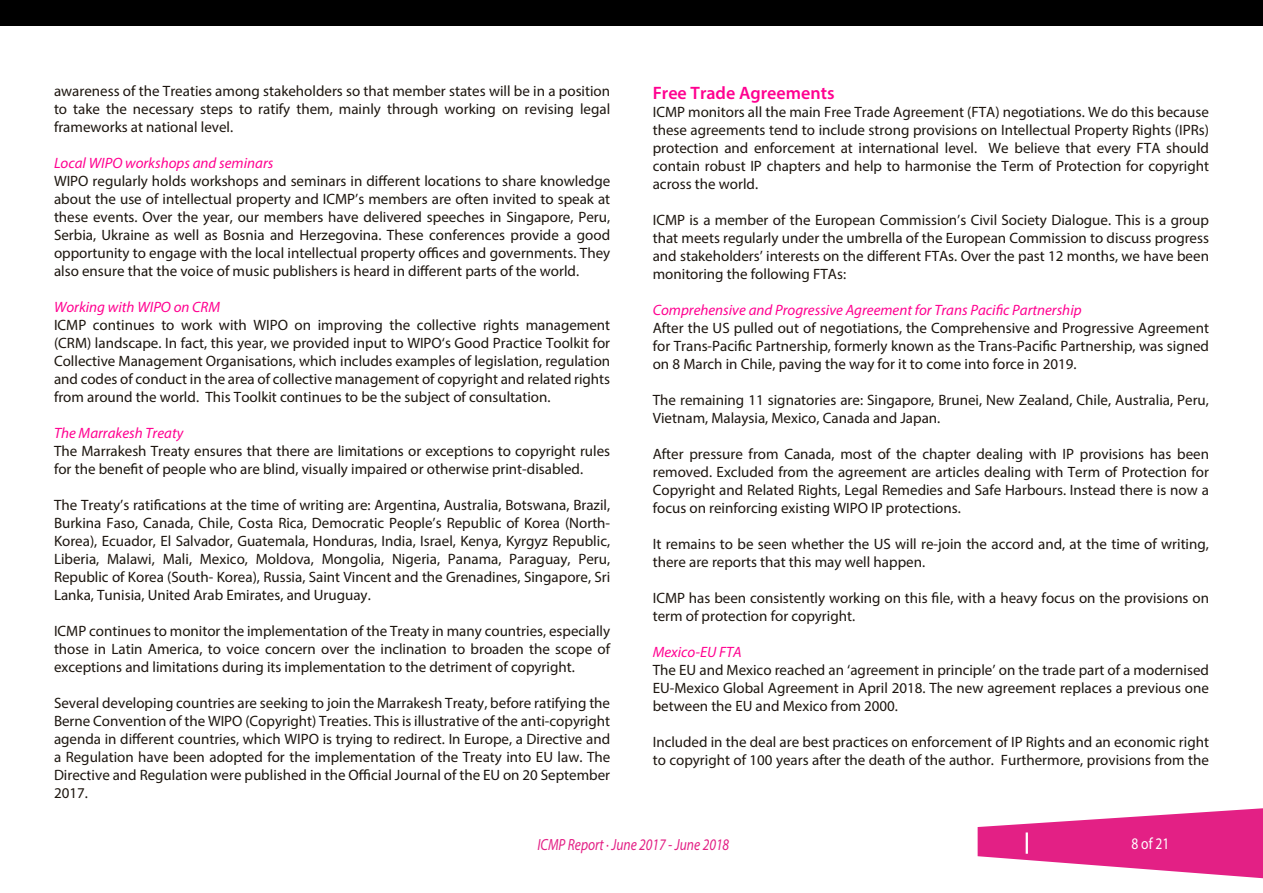
<style>
.page{position:relative;width:1263px;height:893px;background:#fff}
.page>*{position:absolute;margin:0;border:0;box-sizing:border-box;transform-origin:0 0}
.t1{font:600 18px "Myriad Pro";color:#ff0090}
.t2{font:italic 16.2px "Myriad Pro";color:#e32085;scale:.83 1}
.t3{font:16.2px "Myriad Pro";color:#fff;scale:.83 1}
.t4{font:15px/18px "Myriad Pro";color:#1d160f;text-align:justify}
.t5{font:italic 15px "Myriad Pro";color:#ff0090}
</style>
<div class="page">
<svg style="left:978px;top:808px;width:285px;height:70px"></svg>
<hr style="left:1026px;top:832px;width:2px;height:22px;background:#fff">
<div style="left:0;top:0;width:1263px;height:26px;background:#000"></div>
<p class="t4" style="left:54px;top:82px;width:558px">awareness of the Treaties among stakeholders so that member states will be in a position to take the necessary steps to ratify them, mainly through working on revising legal frameworks at national level.</p>
<p class="t5" style="left:54px;top:154px;width:221px">Local WIPO workshops and seminars</p>
<p class="t4" style="left:54px;top:172px;width:558px">WIPO regularly holds workshops and seminars in different locations to share knowledge about the use of intellectual property and ICMP’s members are often invited to speak at these events. Over the year, our members have delivered speeches in Singapore, Peru, Serbia, Ukraine as well as Bosnia and Herzegovina. These conferences provide a good opportunity to engage with the local intellectual property offices and governments. They also ensure that the voice of music publishers is heard in different parts of the world.</p>
<p class="t5" style="left:54px;top:298px;width:168px">Working with WIPO on CRM</p>
<p class="t4" style="left:54px;top:316px;width:558px">ICMP continues to work with WIPO on improving the collective rights management (CRM) landscape. In fact, this year, we provided input to WIPO‘s Good Practice Toolkit for Collective Management Organisations, which includes examples of legislation, regulation and codes of conduct in the area of collective management of copyright and related rights from around the world. This Toolkit continues to be the subject of consultation.</p>
<p class="t5" style="left:54px;top:424px;width:131px">The Marrakesh Treaty</p>
<p class="t4" style="left:54px;top:442px;width:558px">The Marrakesh Treaty ensures that there are limitations or exceptions to copyright rules for the benefit of people who are blind, visually impaired or otherwise print-disabled.</p>
<p class="t4" style="left:54px;top:496px;width:558px">The Treaty’s ratifications at the time of writing are: Argentina, Australia, Botswana, Brazil, Burkina Faso, Canada, Chile, Costa Rica, Democratic People’s Republic of Korea (North-Korea), Ecuador, El Salvador, Guatemala, Honduras, India, Israel, Kenya, Kyrgyz Republic, Liberia, Malawi, Mali, Mexico, Moldova, Mongolia, Nigeria, Panama, Paraguay, Peru, Republic of Korea (South- Korea), Russia, Saint Vincent and the Grenadines, Singapore, Sri Lanka, Tunisia, United Arab Emirates, and Uruguay.</p>
<p class="t4" style="left:54px;top:622px;width:558px">ICMP continues to monitor the implementation of the Treaty in many countries, especially those in Latin America, to voice concern over the inclination to broaden the scope of exceptions and limitations during its implementation to the detriment of copyright.</p>
<p class="t4" style="left:54px;top:694px;width:558px">Several developing countries are seeking to join the Marrakesh Treaty, before ratifying the Berne Convention of the WIPO (Copyright) Treaties. This is illustrative of the anti-copyright agenda in different countries, which WIPO is trying to redirect. In Europe, a Directive and a Regulation have been adopted for the implementation of the Treaty into EU law. The Directive and Regulation were published in the Official Journal of the EU on 20 September 2017.</p>
<p class="t1" style="left:653px;top:81px;width:183px">Free Trade Agreements</p>
<p class="t4" style="left:653px;top:102px;width:558px">ICMP monitors all the main Free Trade Agreement (FTA) negotiations. We do this because these agreements tend to include strong provisions on Intellectual Property Rights (IPRs) protection and enforcement at international level. We believe that every FTA should contain robust IP chapters and help to harmonise the Term of Protection for copyright across the world.</p>
<p class="t4" style="left:653px;top:210px;width:558px">ICMP is a member of the European Commission’s Civil Society Dialogue. This is a group that meets regularly under the umbrella of the European Commission to discuss progress and stakeholders’ interests on the different FTAs. Over the past 12 months, we have been monitoring the following FTAs:</p>
<p class="t5" style="left:653px;top:300px;width:430px">Comprehensive and Progressive Agreement for Trans Pacific Partnership</p>
<p class="t4" style="left:653px;top:318px;width:558px">After the US pulled out of negotiations, the Comprehensive and Progressive Agreement for Trans-Pacific Partnership, formerly known as the Trans-Pacific Partnership, was signed on 8 March in Chile, paving the way for it to come into force in 2019.</p>
<p class="t4" style="left:653px;top:390px;width:558px">The remaining 11 signatories are: Singapore, Brunei, New Zealand, Chile, Australia, Peru,<br>Vietnam, Malaysia, Mexico, Canada and Japan.</p>
<p class="t4" style="left:653px;top:444px;width:558px">After pressure from Canada, most of the chapter dealing with IP provisions has been removed. Excluded from the agreement are articles dealing with Term of Protection for Copyright and Related Rights, Legal Remedies and Safe Harbours. Instead there is now a focus on reinforcing existing WIPO IP protections.</p>
<p class="t4" style="left:653px;top:534px;width:558px">It remains to be seen whether the US will re-join the accord and, at the time of writing, there are reports that this may well happen.</p>
<p class="t4" style="left:653px;top:588px;width:558px">ICMP has been consistently working on this file, with a heavy focus on the provisions on term of protection for copyright.</p>
<p class="t5" style="left:653px;top:642px;width:91px">Mexico-EU FTA</p>
<p class="t4" style="left:653px;top:660px;width:558px">The EU and Mexico reached an ‘agreement in principle’ on the trade part of a modernised EU-Mexico Global Agreement in April 2018. The new agreement replaces a previous one between the EU and Mexico from 2000.</p>
<p class="t4" style="left:653px;top:732px;width:558px">Included in the deal are best practices on enforcement of IP Rights and an economic right to copyright of 100 years after the death of the author. Furthermore, provisions from the</p>
<p class="t2" style="left:537px;top:835px;width:233px">ICMP Report · June 2017 - June 2018</p>
<p class="t3" style="left:1131px;top:834px;width:47px">8 of 21</p>
</div>
